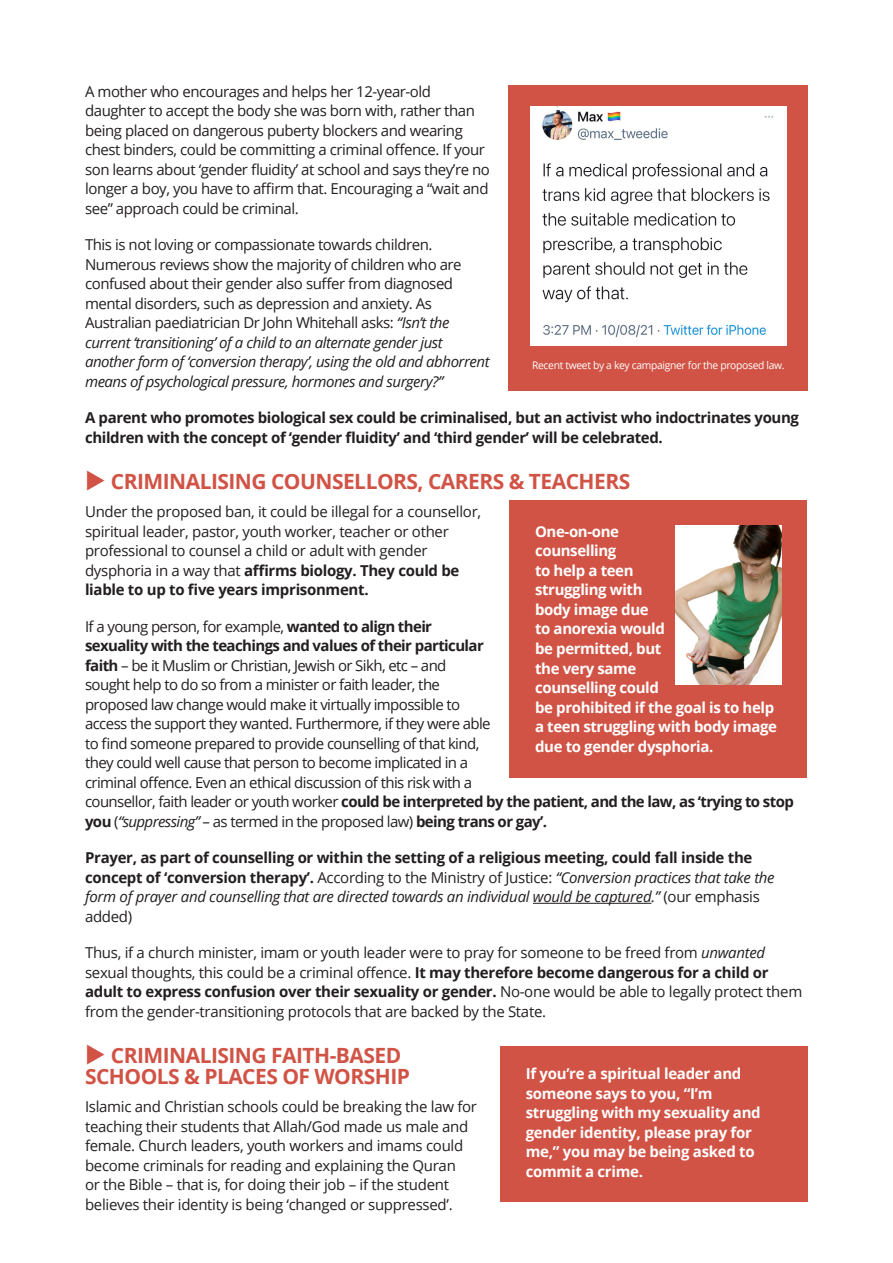
<style>
.page{position:relative;width:893px;height:1263px;background:#fff}
.page>*{position:absolute;margin:0;border:0;box-sizing:border-box;transform-origin:0 0}
.HEAD_3b{font:700 21px/21px "Open Sans";letter-spacing:-.025em;color:#d15345}
.Body_1{font:15px/19.5px "Open Sans";letter-spacing:-.03em;color:#231f20}
.Body_1-2{font:700 15px/19.5px "Open Sans";letter-spacing:-.025em;color:#231f20}
.Body_1-3{font:700 15px/19.5px "Open Sans";letter-spacing:-.025em;color:#fff}
.Body_1-4{font:10.5px "Open Sans";letter-spacing:-.03em;color:#fff}
.s1{font-style:italic}
.s2{font-weight:700}
.s3{font-weight:400}
.s4{font-weight:400;font-style:italic}
</style>
<div class="page">
<hr style="left:533px;top:903px;width:118px;height:1px;background:#231f20">
<div style="left:510px;top:500px;width:297px;height:277px;background:#d15345"></div>
<img style="left:675px;top:525px;width:107px;height:160px">
<div style="left:500px;top:1046px;width:308px;height:156px;background:#d15345"></div>
<div style="left:509px;top:85px;width:299px;height:306px;background:#d15345"></div>
<img style="left:530px;top:106px;width:256px;height:240px">
<p class="Body_1" style="left:85px;top:81px;width:406px">A mother who encourages and helps her 12-year-old daughter to accept the body she was born with, rather than being placed on dangerous puberty blockers and wearing chest binders, could be committing a criminal offence. If your son learns about ‘gender fluidity’ at school and says they’re no longer a boy, you have to affirm that. Encouraging a “wait and see” approach could be criminal.</p>
<p class="Body_1" style="left:85px;top:234px;width:406px">This is not loving or compassionate towards children.<br>Numerous reviews show the majority of children who are confused about their gender also suffer from diagnosed mental disorders, such as depression and anxiety. As Australian paediatrician Dr John Whitehall asks: <span class="s1">“Isn’t the current ‘transitioning’ of a child to an alternate gender just another form of ‘conversion therapy’, using the old and abhorrent means of psychological pressure, hormones and surgery?”</span></p>
<p class="Body_1-2" style="left:85px;top:407px;width:715px">A parent who promotes biological sex could be criminalised, but an activist who indoctrinates young children with the concept of ‘gender fluidity’ and ‘third gender’ will be celebrated.</p>
<p class="HEAD_3b" style="left:85px;top:470px;width:547px">◆ CRIMINALISING COUNSELLORS, CARERS &amp; TEACHERS</p>
<p class="Body_1" style="left:85px;top:501px;width:398px">Under the proposed ban, it could be illegal for a counsellor, spiritual leader, pastor, youth worker, teacher or other professional to counsel a child or adult with gender dysphoria in a way that <span class="s2">affirms biology. They could be liable to up to five years imprisonment.</span></p>
<p class="Body_1" style="left:85px;top:616px;width:710px">If a young person, for example, <span class="s2">wanted to align their<br>sexuality with the teachings and values of their particular<br>faith</span> – be it Muslim or Christian, Jewish or Sikh, etc – and<br>sought help to do so from a minister or faith leader, the<br>proposed law change would make it virtually impossible to<br>access the support they wanted. Furthermore, if they were able<br>to find someone prepared to provide counselling of that kind,<br>they could well cause that person to become implicated in a<br>criminal offence. Even an ethical discussion of this risk with a<br>counsellor, faith leader or youth worker <span class="s2">could be interpreted by the patient, and the law, as ‘trying to stop you</span> (<span class="s1">“suppressing”</span> – as termed in the proposed law) <span class="s2">being trans or gay’.</span></p>
<p class="Body_1-2" style="left:85px;top:847px;width:691px">Prayer, as part of counselling or within the setting of a religious meeting, could fall inside the concept of ‘conversion therapy’. <span class="s3">According to the Ministry of Justice:</span> <span class="s4">“Conversion practices that take the form of prayer and counselling that are directed towards an individual would be captured.”</span> <span class="s3">(our emphasis added)</span></p>
<p class="Body_1" style="left:85px;top:942px;width:719px">Thus, if a church minister, imam or youth leader were to pray for someone to be freed from <span class="s1">unwanted </span>sexual thoughts, this could be a criminal offence. <span class="s2">It may therefore become dangerous for a child or adult to express confusion over their sexuality or gender.</span> No-one would be able to legally protect them from the gender-transitioning protocols that are backed by the State.</p>
<p class="HEAD_3b" style="left:85px;top:1044px;width:326px">◆ CRIMINALISING FAITH-BASED<br>SCHOOLS &amp; PLACES OF WORSHIP</p>
<p class="Body_1" style="left:85px;top:1097px;width:393px">Islamic and Christian schools could be breaking the law for teaching their students that Allah/God made us male and female. Church leaders, youth workers and imams could become criminals for reading and explaining the Quran<br>or the Bible – that is, for doing their job – if the student believes their identity is being ‘changed or suppressed’.</p>
<p class="Body_1-4" style="left:532px;top:358px;width:254px">Recent tweet by a key campaigner for the proposed law.</p>
<p class="Body_1-3" style="left:535px;top:521px;width:244px">One-on-one<br>counselling<br>to help a teen<br>struggling with<br>body image due<br>to anorexia would<br>be permitted, but<br>the very same<br>counselling could<br>be prohibited if the goal is to help a teen struggling with body image due to gender dysphoria.</p>
<p class="Body_1-3" style="left:526px;top:1064px;width:236px">If you’re a spiritual leader and someone says to you, “I’m struggling with my sexuality and gender identity, please pray for me,” you may be being asked to commit a crime.</p>
</div>
